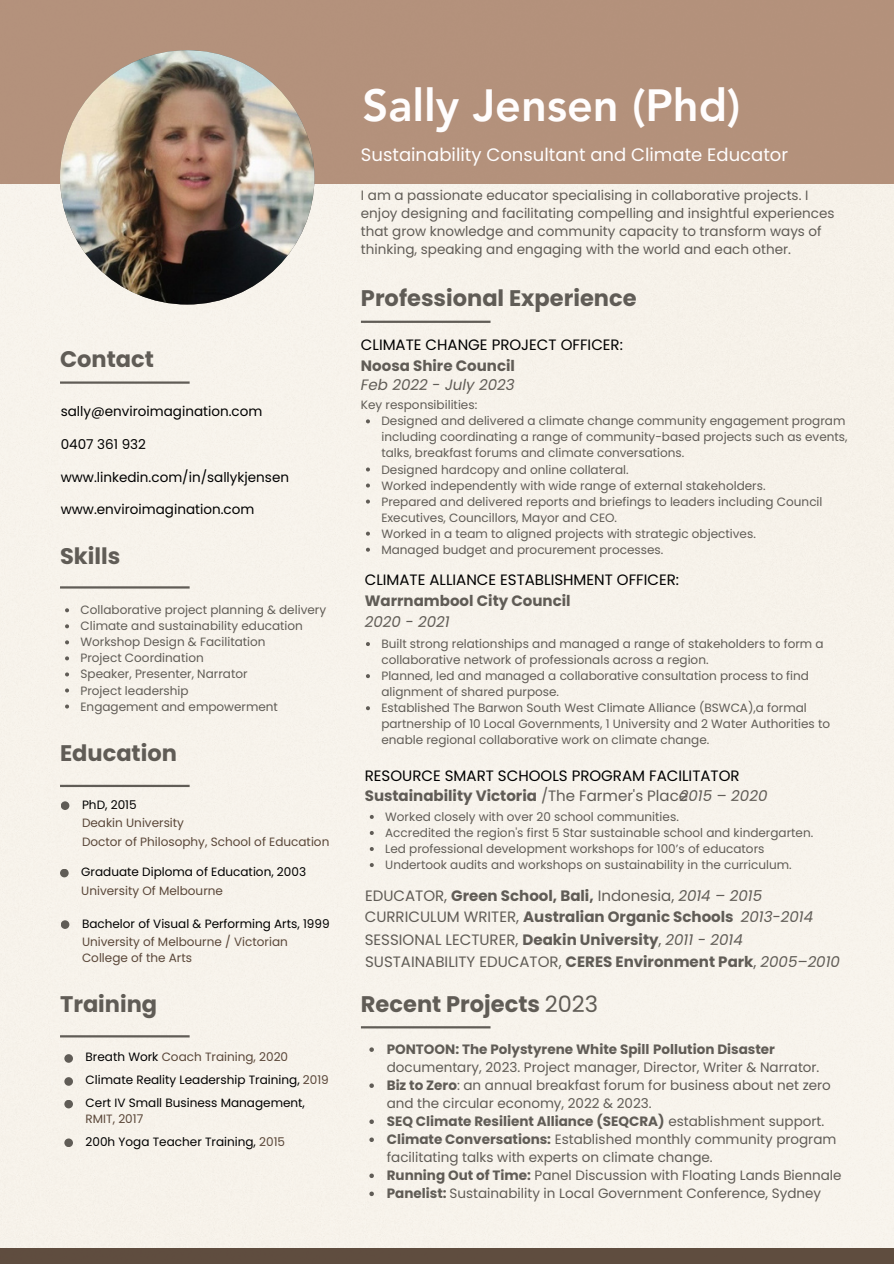
<style>
.page{position:relative;width:894px;height:1264px;background:#fff}
.page>*{position:absolute;margin:0;border:0;box-sizing:border-box;transform-origin:0 0}
.t1{font:800 45px "Avenir LT Pro";color:#fffdfd}
.t2{font:700 22.5px "Poppins";color:#605c56}
.t3{font:18px "Poppins";color:#fffdfd}
.t4{font:15px "Poppins";color:#605c56}
.t5{font:700 15px "Poppins";color:#605c56}
.t6{font:15px "Poppins";color:#000}
.t7{font:italic 15px "Poppins";color:#605c56}
.t8{font:13.5px/18px "Poppins";color:#605c56}
.t9{font:13.5px "Poppins";color:#000}
.t10{font:700 13.5px "Poppins";color:#605c56}
.t11{font:12px/16px "Poppins";color:#605c56}
.t12{font:12px "Poppins";color:#000}
.t13{font:12px/16px "Poppins";color:#5a4739}
.s1{font-weight:400}
.s2{font-weight:700}
.s3{font-style:italic}
.s4{font-weight:400;font-style:italic}
.s5{color:#000}
.s6{color:#5a4739}
</style>
<div class="page">
<div style="left:0;top:183px;width:893px;height:1065px;background:#f7f3eb"></div>
<div style="left:0;top:0;width:893px;height:183px;background:#b4917b"></div>
<div style="left:0;top:1248px;width:893px;height:15px;background:#5a4739"></div>
<img style="left:60px;top:50px;width:254px;height:254px;border-radius:50%">
<hr style="left:361px;top:321px;width:129px;height:2px;background:#605c56">
<hr style="left:60px;top:586px;width:129px;height:2px;background:#605c56">
<hr style="left:60px;top:784px;width:129px;height:3px;background:#605c56">
<hr style="left:60px;top:381px;width:129px;height:3px;background:#605c56">
<div style="left:61px;top:801px;width:8px;height:9px;background:#605c56;border-radius:50%"></div>
<div style="left:61px;top:920px;width:8px;height:8px;background:#605c56;border-radius:50%"></div>
<div style="left:64px;top:1077px;width:9px;height:8px;background:#605c56;border-radius:50%"></div>
<svg style="left:65px;top:608px;width:4px;height:4px"></svg>
<svg style="left:65px;top:624px;width:4px;height:4px"></svg>
<svg style="left:65px;top:640px;width:4px;height:4px"></svg>
<svg style="left:65px;top:656px;width:4px;height:4px"></svg>
<svg style="left:65px;top:672px;width:4px;height:4px"></svg>
<svg style="left:65px;top:688px;width:4px;height:4px"></svg>
<svg style="left:65px;top:704px;width:4px;height:4px"></svg>
<svg style="left:366px;top:419px;width:4px;height:4px"></svg>
<svg style="left:366px;top:467px;width:4px;height:4px"></svg>
<svg style="left:366px;top:483px;width:4px;height:4px"></svg>
<svg style="left:366px;top:499px;width:4px;height:4px"></svg>
<svg style="left:366px;top:531px;width:4px;height:4px"></svg>
<svg style="left:366px;top:547px;width:4px;height:4px"></svg>
<svg style="left:366px;top:642px;width:4px;height:4px"></svg>
<svg style="left:366px;top:674px;width:4px;height:4px"></svg>
<svg style="left:366px;top:706px;width:4px;height:4px"></svg>
<svg style="left:369px;top:815px;width:4px;height:4px"></svg>
<svg style="left:369px;top:831px;width:4px;height:4px"></svg>
<svg style="left:369px;top:847px;width:4px;height:4px"></svg>
<svg style="left:369px;top:863px;width:4px;height:4px"></svg>
<div style="left:60px;top:868px;width:9px;height:9px;background:#605c56;border-radius:50%"></div>
<div style="left:64px;top:1099px;width:9px;height:9px;background:#605c56;border-radius:50%"></div>
<div style="left:64px;top:1138px;width:9px;height:9px;background:#605c56;border-radius:50%"></div>
<div style="left:64px;top:1054px;width:9px;height:8px;background:#605c56;border-radius:50%"></div>
<hr style="left:60px;top:1035px;width:129px;height:2px;background:#605c56">
<hr style="left:361px;top:1026px;width:129px;height:2px;background:#605c56">
<svg style="left:369px;top:1047px;width:5px;height:4px"></svg>
<svg style="left:369px;top:1083px;width:5px;height:4px"></svg>
<svg style="left:369px;top:1119px;width:5px;height:4px"></svg>
<svg style="left:369px;top:1137px;width:5px;height:4px"></svg>
<svg style="left:369px;top:1173px;width:5px;height:4px"></svg>
<svg style="left:369px;top:1191px;width:5px;height:4px"></svg>
<p class="t1" style="left:362px;top:87px;width:379px">Sally Jensen (Phd)</p>
<p class="t3" style="left:361px;top:142px;width:428px">Sustainability Consultant and Climate Educator</p>
<p class="t8" style="left:361px;top:186px;width:475px">I am a passionate educator specialising in collaborative projects. I enjoy designing and facilitating compelling and insightful experiences that grow knowledge and community capacity to transform ways of thinking, speaking and engaging with the world and each other.</p>
<p class="t2" style="left:60px;top:343px;width:95px">Contact</p>
<p class="t9" style="left:61px;top:402px;width:203px">sally@enviroimagination.com</p>
<p class="t9" style="left:61px;top:435px;width:87px">0407 361 932</p>
<p class="t9" style="left:61px;top:467px;width:230px">www.linkedin.com/in/sallykjensen</p>
<p class="t9" style="left:61px;top:500px;width:195px">www.enviroimagination.com</p>
<p class="t2" style="left:60px;top:540px;width:62px">Skills</p>
<p class="t11" style="left:80px;top:602px;width:247px">Collaborative project planning &amp; delivery</p>
<p class="t11" style="left:80px;top:618px;width:224px">Climate and sustainability education</p>
<p class="t11" style="left:80px;top:634px;width:187px">Workshop Design &amp; Facilitation</p>
<p class="t11" style="left:80px;top:650px;width:125px">Project Coordination</p>
<p class="t11" style="left:80px;top:666px;width:168px">Speaker, Presenter, Narrator</p>
<p class="t11" style="left:80px;top:682px;width:110px">Project leadership</p>
<p class="t11" style="left:80px;top:698px;width:199px">Engagement and empowerment</p>
<p class="t2" style="left:60px;top:737px;width:118px">Education</p>
<p class="t12" style="left:82px;top:796px;width:56px">PhD, 2015</p>
<p class="t13" style="left:82px;top:815px;width:103px">Deakin University</p>
<p class="t13" style="left:82px;top:833px;width:249px">Doctor of Philosophy, School of Education</p>
<p class="t12" style="left:81px;top:863px;width:226px">Graduate Diploma of Education, 2003</p>
<p class="t13" style="left:81px;top:882px;width:143px">University Of Melbourne</p>
<p class="t12" style="left:82px;top:915px;width:249px">Bachelor of Visual &amp; Performing Arts, 1999</p>
<p class="t13" style="left:82px;top:933px;width:207px">University of Melbourne / Victorian<br>College of the Arts</p>
<p class="t2" style="left:361px;top:282px;width:277px">Professional Experience</p>
<p class="t6" style="left:361px;top:334px;width:263px">CLIMATE CHANGE PROJECT OFFICER:</p>
<p class="t5" style="left:361px;top:355px;width:155px">Noosa Shire Council</p>
<p class="t7" style="left:361px;top:374px;width:155px">Feb 2022 - July 2023</p>
<p class="t11" style="left:361px;top:397px;width:118px">Key responsibilities:</p>
<p class="t11" style="left:381px;top:413px;width:467px">Designed and delivered a climate change community engagement program including coordinating a range of community-based projects such as events, talks, breakfast forums and climate conversations.</p>
<p class="t11" style="left:381px;top:461px;width:249px">Designed hardcopy and online collateral.</p>
<p class="t11" style="left:381px;top:477px;width:385px">Worked independently with wide range of external stakeholders.</p>
<p class="t11" style="left:381px;top:493px;width:442px">Prepared and delivered reports and briefings to leaders including Council<br>Executives, Councillors, Mayor and CEO.</p>
<p class="t11" style="left:381px;top:525px;width:376px">Worked in a team to aligned projects with strategic objectives.</p>
<p class="t11" style="left:381px;top:541px;width:283px">Managed budget and procurement processes.</p>
<p class="t6" style="left:364px;top:569px;width:316px">CLIMATE ALLIANCE ESTABLISHMENT OFFICER:</p>
<p class="t5" style="left:364px;top:590px;width:207px">Warrnambool City Council</p>
<p class="t7" style="left:364px;top:611px;width:86px">2020 - 2021</p>
<p class="t11" style="left:381px;top:636px;width:443px">Built strong relationships and managed a range of stakeholders to form a collaborative network of professionals across a region.</p>
<p class="t11" style="left:381px;top:668px;width:429px">Planned, led and managed a collaborative consultation process to find alignment of shared purpose.</p>
<p class="t11" style="left:381px;top:700px;width:450px">Established The Barwon South West Climate Alliance (BSWCA),a formal partnership of 10 Local Governments, 1 University and 2 Water Authorities to enable regional collaborative work on climate change.</p>
<p class="t6" style="left:364px;top:765px;width:376px">RESOURCE SMART SCHOOLS PROGRAM FACILITATOR</p>
<p class="t5" style="left:364px;top:785px;width:325px">Sustainability Victoria <span class="s1">/The Farmer's Place</span></p>
<p class="t7" style="left:679px;top:785px;width:89px">2015 – 2020</p>
<p class="t11" style="left:385px;top:808px;width:295px">Worked closely with over 20 school communities.</p>
<p class="t11" style="left:385px;top:824px;width:429px">Accredited the region's first 5 Star sustainable school and kindergarten.</p>
<p class="t11" style="left:385px;top:840px;width:380px">Led professional development workshops for 100’s of educators</p>
<p class="t11" style="left:385px;top:856px;width:408px">Undertook audits and workshops on sustainability in the curriculum.</p>
<p class="t4" style="left:365px;top:884px;width:398px">EDUCATOR, <span class="s2">Green School, Bali,</span> Indonesia, <span class="s3">2014 – 2015</span></p>
<p class="t5" style="left:364px;top:906px;width:450px"><span class="s1">CURRICULUM WRITER,</span> Australian Organic Schools <span class="s4">2013-2014</span></p>
<p class="t4" style="left:364px;top:929px;width:379px">SESSIONAL LECTURER, <span class="s2">Deakin University</span>, <span class="s3">2011 - 2014</span></p>
<p class="t4" style="left:365px;top:951px;width:476px">SUSTAINABILITY EDUCATOR, <span class="s2">CERES Environment Park</span>, <span class="s3">2005–2010</span></p>
<p class="t2" style="left:60px;top:988px;width:99px">Training</p>
<p class="t2" style="left:361px;top:988px;width:239px">Recent Projects <span class="s1">2023</span></p>
<p class="t8" style="left:386px;top:1040px;width:434px"><span class="s2">PONTOON: The Polystyrene White Spill Pollution Disaster </span>documentary, 2023. Project manager, Director, Writer &amp; Narrator.</p>
<p class="t8" style="left:386px;top:1076px;width:445px"><span class="s2">Biz to Zero</span>: an annual breakfast forum for business about net zero and the circular economy, 2022 &amp; 2023.</p>
<p class="t10" style="left:386px;top:1112px;width:439px">SEQ Climate Resilient Alliance (SEQCRA) <span class="s1">establishment support.</span></p>
<p class="t8" style="left:386px;top:1130px;width:451px"><span class="s2">Climate Conversations:</span> Established monthly community program facilitating talks with experts on climate change.</p>
<p class="t8" style="left:386px;top:1166px;width:456px"><span class="s2">Running Out of Time:</span> Panel Discussion with Floating Lands Biennale</p>
<p class="t8" style="left:386px;top:1184px;width:436px"><span class="s2">Panelist:</span> Sustainability in Local Government Conference, Sydney</p>
<p class="t13" style="left:86px;top:1049px;width:204px"><span class="s5">Breath Work</span> Coach Training, 2020</p>
<p class="t12" style="left:86px;top:1071px;width:245px">Climate Reality Leadership Training, <span class="s6">2019</span></p>
<p class="t12" style="left:86px;top:1094px;width:221px">Cert IV Small Business Management,</p>
<p class="t13" style="left:86px;top:1110px;width:59px">RMIT, 2017</p>
<p class="t12" style="left:86px;top:1133px;width:201px">200h Yoga Teacher Training, <span class="s6">2015</span></p>
</div>
